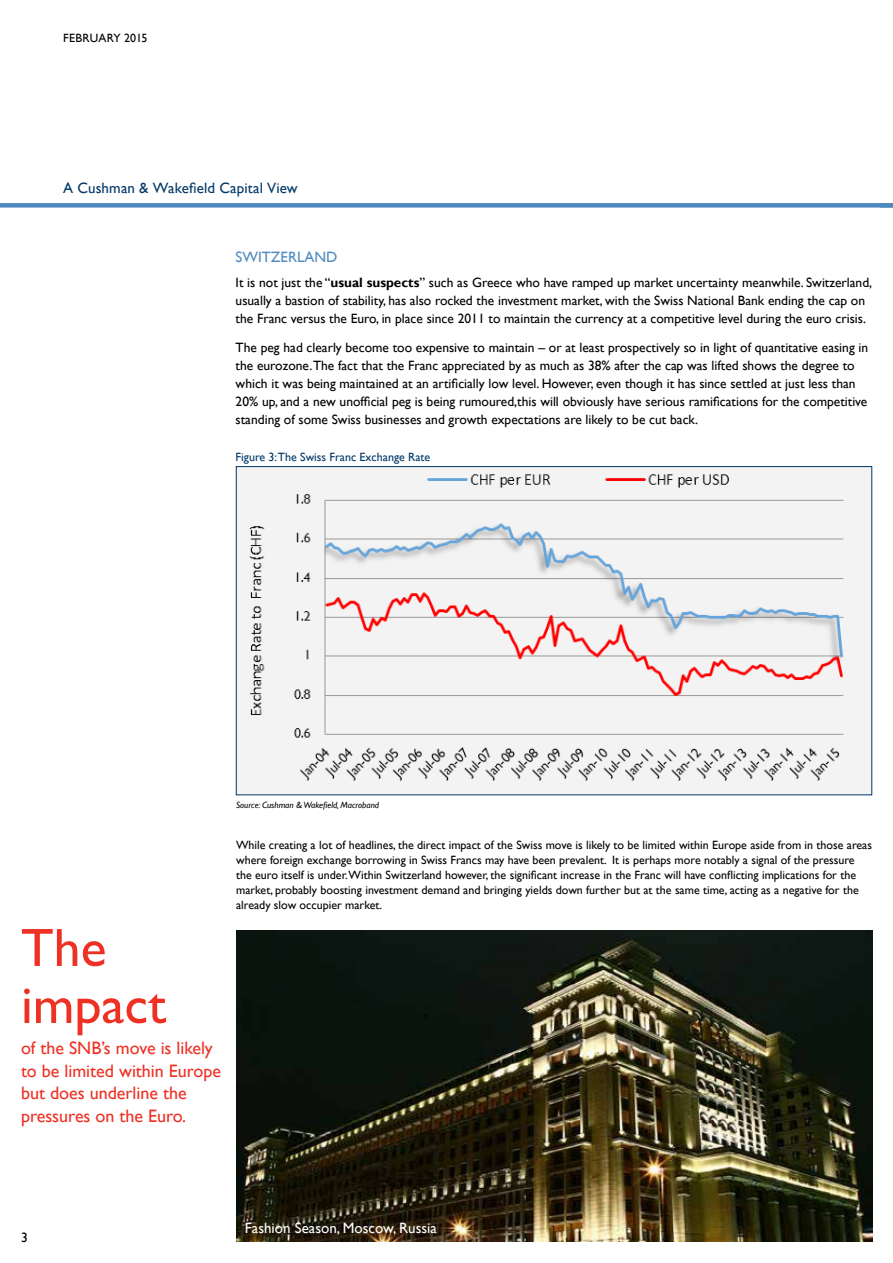
<style>
.page{position:relative;width:893px;height:1263px;background:#fff}
.page>*{position:absolute;margin:0;border:0;box-sizing:border-box;transform-origin:0 0}
.t1{font:54px/57px "Gill Sansfor CW";color:#ee3124}
.t2{font:18px/22.5px "Gill Sansfor CW";color:#ee3124}
.t3{font:15px "Gill Sansfor CW";letter-spacing:.01em;color:#003768}
.t4{font:15px "Gill Sansfor CW";color:#fff}
.t5{font:15px "Gill Sansfor CW";color:#4f8abe}
.t6{font:13.5px/18px "Gill Sansfor CW";color:#000}
.t7{font:12px/15px "Gill Sansfor CW";color:#000}
.t8{font:12px "Gill Sansfor CW";color:#003768}
.t9{font:italic 9px "Gill Sansfor CW";color:#000}
.s1{font-weight:700}
</style>
<div class="page">
<div style="left:0;top:203px;width:893px;height:5px;background:#4f8abe"></div>
<img style="left:236px;top:930px;width:636px;height:312px">
<img style="left:238px;top:468px;width:632px;height:325px">
<p class="t7" style="left:63px;top:30px;width:86px">FEBRUARY 2015</p>
<p class="t3" style="left:63px;top:177px;width:236px">A Cushman &amp; Wakefield Capital View</p>
<p class="t5" style="left:236px;top:247px;width:103px">SWITZERLAND</p>
<p class="t6" style="left:236px;top:273px;width:638px">It is not just the “<span class="s1">usual suspects</span>” such as Greece who have ramped up market uncertainty meanwhile. Switzerland, usually a bastion of stability, has also rocked the investment market, with the Swiss National Bank ending the cap on the Franc versus the Euro, in place since 2011 to maintain the currency at a competitive level during the euro crisis.</p>
<p class="t6" style="left:236px;top:338px;width:634px">The peg had clearly become too expensive to maintain – or at least prospectively so in light of quantitative easing in the eurozone.The fact that the Franc appreciated by as much as 38% after the cap was lifted shows the degree to which it was being maintained at an artificially low level. However, even though it has since settled at just less than 20% up, and a new unofficial peg is being rumoured,this will obviously have serious ramifications for the competitive standing of some Swiss businesses and growth expectations are likely to be cut back.</p>
<p class="t8" style="left:236px;top:449px;width:196px">Figure 3:The Swiss Franc Exchange Rate</p>
<p class="t9" style="left:236px;top:799px;width:145px">Source: Cushman &amp; Wakefield, Macroband</p>
<h1 class="t1" style="left:21px;top:919px;width:147px">The impact</h1>
<h2 class="t2" style="left:21px;top:1037px;width:202px">of the SNB’s move is likely to be limited within Europe but does underline the pressures on the Euro.</h2>
<p class="t7" style="left:236px;top:837px;width:637px">While creating a lot of headlines, the direct impact of the Swiss move is likely to be limited within Europe aside from in those areas where foreign exchange borrowing in Swiss Francs may have been prevalent. It is perhaps more notably a signal of the pressure the euro itself is under.Within Switzerland however, the significant increase in the Franc will have conflicting implications for the market, probably boosting investment demand and bringing yields down further but at the same time, acting as a negative for the already slow occupier market.</p>
<p class="t6" style="left:21px;top:1228px;width:8px">3</p>
<p class="t4" style="left:245px;top:1218px;width:194px">Fashion Season, Moscow, Russia</p>
</div>
